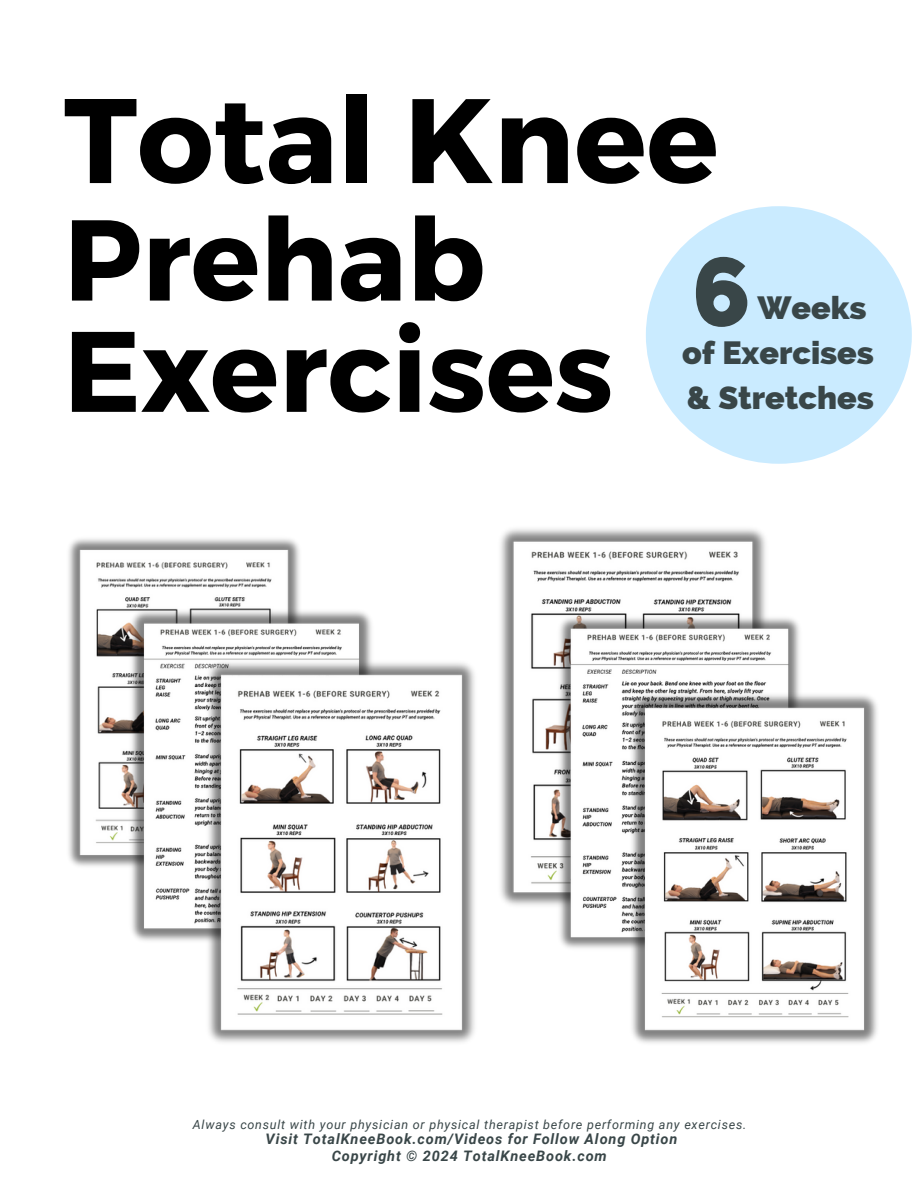
<style>
.page{position:relative;width:918px;height:1188px;background:#fff}
.page>*{position:absolute;margin:0;border:0;box-sizing:border-box;transform-origin:0 0}
.t1{font:700 120px "Montserrat";color:#000}
.t2{font:700 114.75px "Montserrat";color:#000}
.t3{font:700 114.3px "Montserrat";color:#000}
.t4{font:800 96.45px "Raleway";color:#394648}
.t5{font:800 32.25px/45.2px "Raleway";color:#394648;text-align:right}
.t6{font:italic 700 14.55px "Roboto";letter-spacing:.06em;color:#394648}
.t7{font:italic 12.6px "Roboto";letter-spacing:.06em;color:#394648}
</style>
<div class="page">
<img style="left:500px;top:528px;width:266px;height:378px">
<div style="left:646px;top:206px;width:266px;height:258px;background:#caebff;border-radius:50%"></div>
<img style="left:68px;top:538px;width:232px;height:329px">
<img style="left:554px;top:606px;width:246px;height:342px">
<img style="left:626px;top:681px;width:251px;height:362px">
<img style="left:127px;top:599px;width:245px;height:342px">
<img style="left:203px;top:647px;width:272px;height:396px">
<p class="t1" style="left:64px;top:62px;width:656px">Total Knee</p>
<p class="t2" style="left:64px;top:185px;width:423px">Prehab</p>
<p class="t4" style="left:692px;top:235px;width:60px">6</p>
<p class="t5" style="left:682px;top:285px;width:193px">Weeks<br>of Exercises</p>
<p class="t5" style="left:687px;top:375px;width:189px">&amp; Stretches</p>
<p class="t3" style="left:64px;top:297px;width:551px">Exercises</p>
<p class="t7" style="left:193px;top:1117px;width:555px">Always consult with your physician or physical therapist before performing any exercises.</p>
<p class="t6" style="left:266px;top:1131px;width:413px">Visit TotalKneeBook.com/Videos for Follow Along Option</p>
<p class="t6" style="left:332px;top:1148px;width:277px">Copyright © 2024 TotalKneeBook.com</p>
</div>
